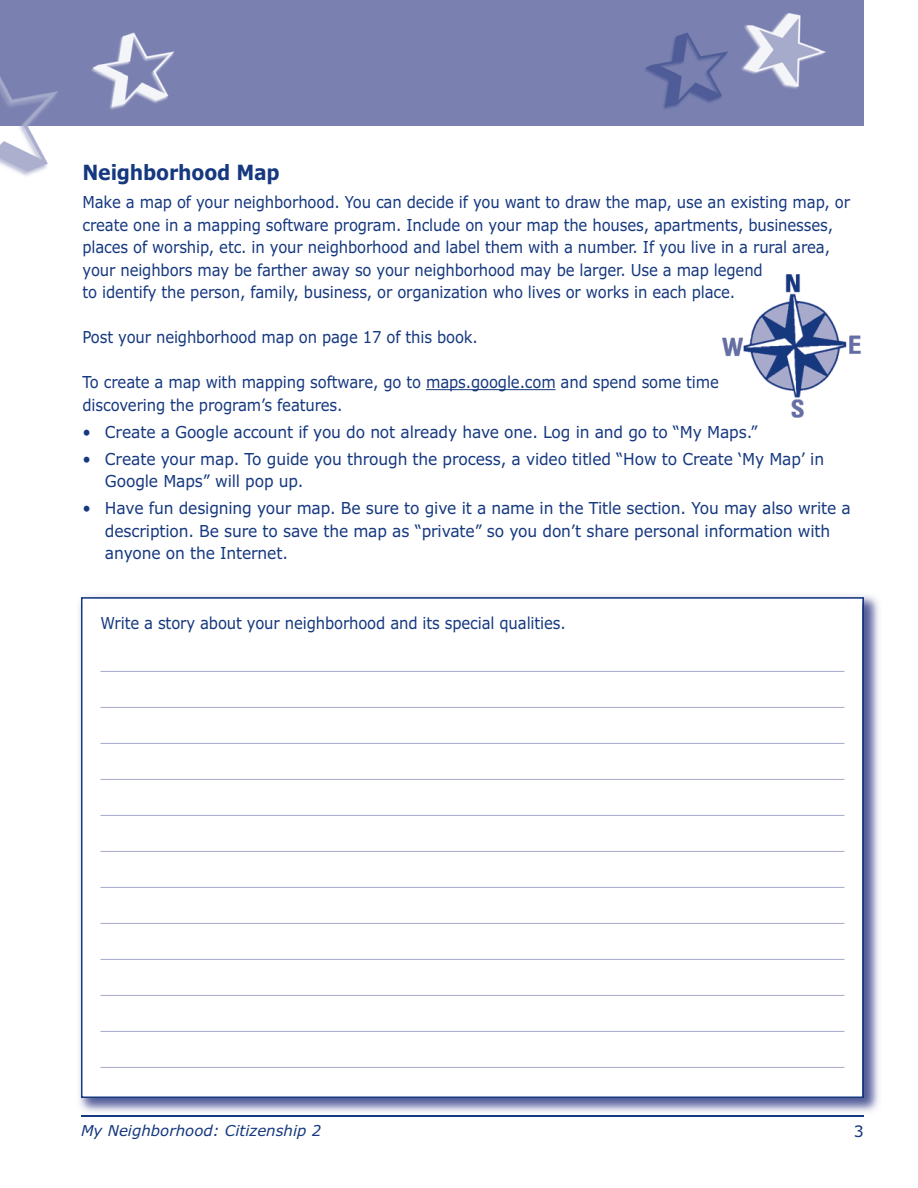
<style>
.page{position:relative;width:918px;height:1188px;background:#fff}
.page>*{position:absolute;margin:0;border:0;box-sizing:border-box;transform-origin:0 0}
.t1{font:700 21px "Verdana";letter-spacing:-.01em;color:#15387f;scale:.9 1}
.t2{font:16.5px/22.5px "Verdana";letter-spacing:-.01em;color:#15387f;scale:.9 1}
.t3{font:16.5px/22.5px "Verdana";letter-spacing:-.01em;color:#15387f;scale:.94 1}
.t4{font:15.75px "Verdana";color:#15387f}
.t5{font:italic 15px "Verdana";color:#15387f}
</style>
<div class="page">
<hr style="left:426px;top:389px;width:130px;height:1px;background:#15387f">
<div style="left:0;top:0;width:864px;height:126px;background:#7a81b0"></div>
<img style="left:79px;top:595px;width:800px;height:517px">
<hr style="left:81px;top:595px;width:783px;height:2px;background:#f4f4f8">
<hr style="left:81px;top:1115px;width:783px;height:2px;background:#15387f">
<div style="left:82px;top:599px;width:780px;height:498px;background:#fff"></div>
<hr style="left:100px;top:671px;width:744px;height:1px;background:#a7aacb">
<hr style="left:100px;top:707px;width:744px;height:1px;background:#a7aacb">
<hr style="left:100px;top:743px;width:744px;height:1px;background:#a7aacb">
<hr style="left:100px;top:779px;width:744px;height:1px;background:#a7aacb">
<hr style="left:100px;top:815px;width:744px;height:1px;background:#a7aacb">
<hr style="left:100px;top:851px;width:744px;height:1px;background:#a7aacb">
<hr style="left:100px;top:887px;width:744px;height:1px;background:#a7aacb">
<hr style="left:100px;top:923px;width:744px;height:1px;background:#a7aacb">
<hr style="left:100px;top:959px;width:744px;height:1px;background:#a7aacb">
<hr style="left:100px;top:995px;width:744px;height:1px;background:#a7aacb">
<hr style="left:100px;top:1031px;width:744px;height:1px;background:#a7aacb">
<hr style="left:100px;top:1067px;width:744px;height:1px;background:#a7aacb">
<img style="left:91px;top:32px;width:84px;height:77px">
<img style="left:741px;top:13px;width:85px;height:76px">
<img style="left:645px;top:32px;width:83px;height:77px">
<img style="left:0;top:126px;width:48px;height:50px">
<img style="left:0;top:77px;width:58px;height:49px">
<img style="left:722px;top:274px;width:139px;height:144px">
<p class="t1" style="left:83px;top:164px;width:221px">Neighborhood Map</p>
<p class="t2" style="left:83px;top:192px;width:854px">Make a map of your neighborhood. You can decide if you want to draw the map, use an existing map, or create one in a mapping software program. Include on your map the houses, apartments, businesses, places of worship, etc. in your neighborhood and label them with a number. If you live in a rural area, your neighbors may be farther away so your neighborhood may be larger. Use a map legend<br>to identify the person, family, business, or organization who lives or works in each place.</p>
<p class="t2" style="left:83px;top:327px;width:441px">Post your neighborhood map on page 17 of this book.</p>
<p class="t2" style="left:83px;top:372px;width:709px">To create a map with mapping software, go to maps.google.com and spend some time discovering the program’s features.</p>
<p class="t3" style="left:82px;top:422px;width:720px">• Create a Google account if you do not already have one. Log in and go to “My Maps.”</p>
<p class="t3" style="left:105px;top:449px;width:767px;text-indent:-23px">• Create your map. To guide you through the process, a video titled “How to Create ‘My Map’ in<br>Google Maps” will pop up.</p>
<p class="t3" style="left:105px;top:498px;width:795px;text-indent:-23px">• Have fun designing your map. Be sure to give it a name in the Title section. You may also write a description. Be sure to save the map as “private” so you don’t share personal information with anyone on the Internet.</p>
<p class="t2" style="left:101px;top:613px;width:519px">Write a story about your neighborhood and its special qualities.</p>
<p class="t5" style="left:81px;top:1125px;width:242px">My Neighborhood: Citizenship 2</p>
<p class="t4" style="left:854px;top:1125px;width:12px">3</p>
</div>
